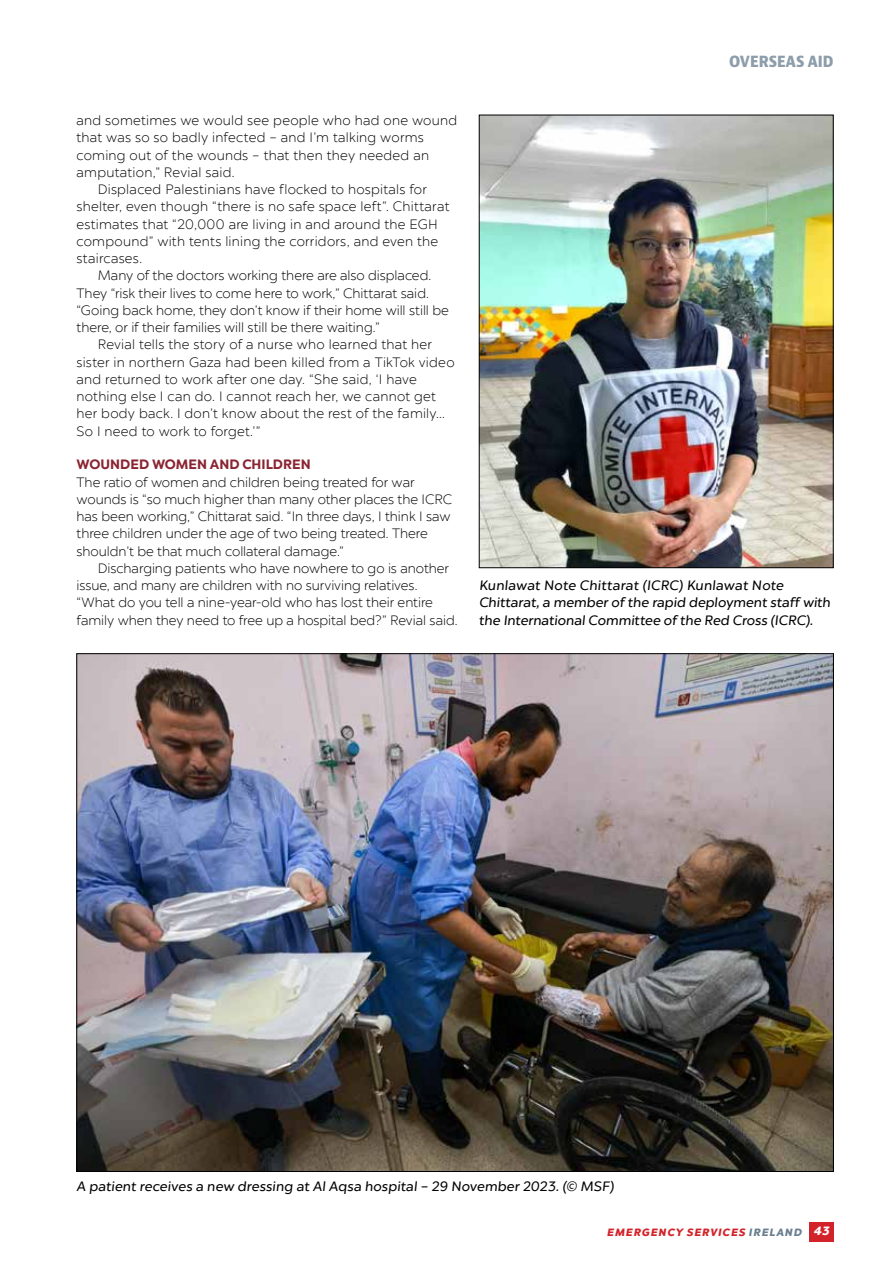
<style>
.page{position:relative;width:893px;height:1263px;background:#fff}
.page>*{position:absolute;margin:0;border:0;box-sizing:border-box;transform-origin:0 0}
.t1{font:700 condensed 15px "Bernina Sans";color:#8e9dab}
.t2{font:300 13.5px/17.2px "Chronica Pro";letter-spacing:.005em;color:#000}
.t3{font:13.5px/17.2px "Chronica Pro";color:#000}
.t4{font:700 13.5px "Chronica Pro";color:#8a2432}
.t5{font:10.5px "Chronica Pro Black It";letter-spacing:.105em;color:#d2232a}
.s1{color:#6b7f91}
.s2{font-size:12px;color:#fff}
</style>
<div class="page">
<div style="left:809px;top:1222px;width:24px;height:19px;background:#d2232a"></div>
<img style="left:79px;top:655px;width:753px;height:515px">
<img style="left:481px;top:117px;width:350px;height:449px">
<div style="left:479px;top:115px;width:354px;height:453px;border:1px solid #000"></div>
<p class="t2" style="left:77px;top:112px;width:382px">and sometimes we would see people who had one wound</p>
<p class="t2" style="left:77px;top:129px;width:349px">that was so so badly infected – and I’m talking worms</p>
<p class="t2" style="left:77px;top:146px;width:354px">coming out of the wounds – that then they needed an</p>
<p class="t2" style="left:77px;top:164px;width:160px">amputation,” Revial said.</p>
<p class="t2" style="left:98px;top:181px;width:330px">Displaced Palestinians have flocked to hospitals for</p>
<p class="t2" style="left:77px;top:198px;width:374px">shelter, even though “there is no safe space left”. Chittarat</p>
<p class="t2" style="left:77px;top:215px;width:363px">estimates that “20,000 are living in and around the EGH</p>
<p class="t2" style="left:77px;top:233px;width:363px">compound” with tents lining the corridors, and even the</p>
<p class="t2" style="left:77px;top:250px;width:67px">staircases.</p>
<p class="t2" style="left:98px;top:267px;width:335px">Many of the doctors working there are also displaced.</p>
<p class="t2" style="left:77px;top:284px;width:354px">They “risk their lives to come here to work,” Chittarat said.</p>
<p class="t2" style="left:77px;top:302px;width:374px">“Going back home, they don’t know if their home will still be</p>
<p class="t2" style="left:77px;top:319px;width:305px">there, or if their families will still be there waiting.”</p>
<p class="t2" style="left:98px;top:336px;width:336px">Revial tells the story of a nurse who learned that her</p>
<p class="t2" style="left:77px;top:353px;width:380px">sister in northern Gaza had been killed from a TikTok video</p>
<p class="t2" style="left:77px;top:371px;width:342px">and returned to work after one day. “She said, ‘I have</p>
<p class="t2" style="left:77px;top:388px;width:361px">nothing else I can do. I cannot reach her, we cannot get</p>
<p class="t2" style="left:77px;top:405px;width:370px">her body back. I don’t know about the rest of the family...</p>
<p class="t2" style="left:77px;top:422px;width:185px">So I need to work to forget.’”</p>
<p class="t4" style="left:77px;top:456px;width:236px">WOUNDED WOMEN AND CHILDREN</p>
<p class="t2" style="left:77px;top:473px;width:377px">The ratio of women and children being treated for war wounds is “so much higher than many other places the ICRC has been working,” Chittarat said. “In three days, I think I saw three children under the age of two being treated. There shouldn’t be that much collateral damage.”</p>
<p class="t2" style="left:77px;top:560px;width:383px;text-indent:21px">Discharging patients who have nowhere to go is another issue, and many are children with no surviving relatives. “What do you tell a nine-year-old who has lost their entire family when they need to free up a hospital bed?” Revial said.</p>
<p class="t1" style="left:729px;top:52px;width:106px">OVERSEAS AID</p>
<p class="t3" style="left:479px;top:577px;width:355px">Kunlawat Note Chittarat (ICRC) Kunlawat Note<br>Chittarat, a member of the rapid deployment staff with the International Committee of the Red Cross (ICRC).</p>
<p class="t3" style="left:77px;top:1177px;width:541px">A patient receives a new dressing at Al Aqsa hospital – 29 November 2023. (© MSF)</p>
<p class="t5" style="left:607px;top:1225px;width:224px">EMERGENCY SERVICES <span class="s1">IRELAND</span> <span class="s2">43</span></p>
</div>
